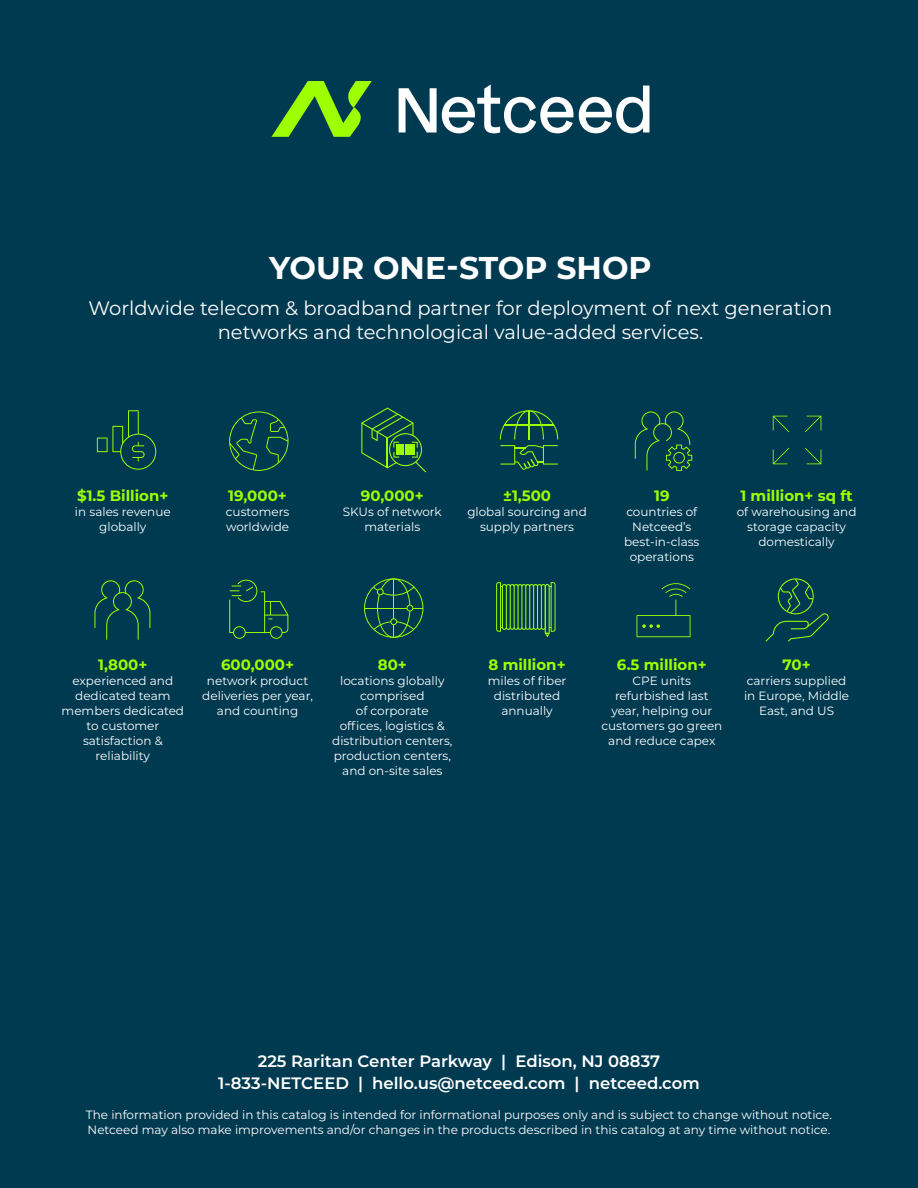
<style>
.page{position:relative;width:918px;height:1188px;background:#003a51}
.page>*{position:absolute;margin:0;border:0;box-sizing:border-box;transform-origin:0 0}
.t1{font:700 31.5px "Montserrat";color:#fff}
.t2{font:19.5px "Montserrat";color:#fff}
.t3{font:600 16.5px "Montserrat";color:#fff}
.t4{font:700 15px "Montserrat";color:#9eff00}
.TEXT_Traffic_Small{font:12px/15px "Montserrat";color:#fff;text-align:center}
</style>
<div class="page">
<svg style="left:271px;top:81px;width:101px;height:56px"></svg>
<svg style="left:399px;top:84px;width:174px;height:49px"></svg>
<svg style="left:579px;top:86px;width:70px;height:47px"></svg>
<svg style="left:97px;top:410px;width:59px;height:60px"></svg>
<svg style="left:637px;top:583px;width:54px;height:54px"></svg>
<svg style="left:229px;top:580px;width:59px;height:59px"></svg>
<svg style="left:361px;top:408px;width:65px;height:64px"></svg>
<svg style="left:229px;top:411px;width:60px;height:60px"></svg>
<svg style="left:94px;top:580px;width:56px;height:60px"></svg>
<svg style="left:500px;top:410px;width:58px;height:29px"></svg>
<svg style="left:500px;top:445px;width:58px;height:25px"></svg>
<svg style="left:364px;top:578px;width:59px;height:60px"></svg>
<hr style="left:393px;top:579px;width:1px;height:40px;background:#9eff00">
<svg style="left:635px;top:411px;width:57px;height:60px"></svg>
<svg style="left:773px;top:416px;width:48px;height:48px"></svg>
<svg style="left:496px;top:582px;width:60px;height:55px"></svg>
<svg style="left:765px;top:578px;width:64px;height:64px"></svg>
<p class="t1" style="left:269px;top:246px;width:384px">YOUR ONE-STOP SHOP</p>
<p class="t2" style="left:89px;top:295px;width:745px">Worldwide telecom &amp; broadband partner for deployment of next generation</p>
<p class="t2" style="left:218px;top:319px;width:487px">networks and technological value-added services.</p>
<p class="t4" style="left:77px;top:485px;width:93px">$1.5 Billion+</p>
<p class="TEXT_Traffic_Small" style="left:75px;top:504px;width:97px">in sales revenue globally</p>
<p class="t4" style="left:228px;top:485px;width:60px">19,000+</p>
<p class="TEXT_Traffic_Small" style="left:226px;top:504px;width:65px">customers</p>
<p class="TEXT_Traffic_Small" style="left:226px;top:519px;width:65px">worldwide</p>
<p class="t4" style="left:361px;top:485px;width:64px">90,000+</p>
<p class="TEXT_Traffic_Small" style="left:343px;top:504px;width:101px">SKUs of network materials</p>
<p class="t4" style="left:503px;top:485px;width:50px">±1,500</p>
<p class="TEXT_Traffic_Small" style="left:467px;top:504px;width:121px">global sourcing and supply partners</p>
<p class="t4" style="left:654px;top:485px;width:17px">19</p>
<p class="TEXT_Traffic_Small" style="left:626px;top:504px;width:73px">countries of</p>
<p class="TEXT_Traffic_Small" style="left:632px;top:519px;width:61px">Netceed’s</p>
<p class="TEXT_Traffic_Small" style="left:624px;top:534px;width:77px">best-in-class operations</p>
<p class="t4" style="left:740px;top:485px;width:114px">1 million+ sq ft</p>
<p class="TEXT_Traffic_Small" style="left:737px;top:504px;width:121px">of warehousing and storage capacity</p>
<p class="TEXT_Traffic_Small" style="left:758px;top:534px;width:78px">domestically</p>
<p class="t4" style="left:98px;top:653px;width:51px">1,800+</p>
<p class="TEXT_Traffic_Small" style="left:62px;top:672px;width:124px">experienced and dedicated team members dedicated to customer satisfaction &amp; reliability</p>
<p class="t4" style="left:221px;top:653px;width:75px">600,000+</p>
<p class="TEXT_Traffic_Small" style="left:202px;top:672px;width:112px">network product deliveries per year, and counting</p>
<p class="t4" style="left:378px;top:653px;width:31px">80+</p>
<p class="TEXT_Traffic_Small" style="left:332px;top:672px;width:122px">locations globally comprised<br>of corporate<br>offices, logistics &amp; distribution centers, production centers, and on-site sales</p>
<p class="t4" style="left:489px;top:653px;width:79px">8 million+</p>
<p class="TEXT_Traffic_Small" style="left:488px;top:672px;width:80px">miles of fiber distributed</p>
<p class="TEXT_Traffic_Small" style="left:501px;top:702px;width:53px">annually</p>
<p class="t4" style="left:617px;top:653px;width:91px">6.5 million+</p>
<p class="TEXT_Traffic_Small" style="left:601px;top:672px;width:123px">CPE units refurbished last year, helping our customers go green and reduce capex</p>
<p class="t4" style="left:782px;top:653px;width:30px">70+</p>
<p class="TEXT_Traffic_Small" style="left:747px;top:672px;width:101px">carriers supplied</p>
<p class="TEXT_Traffic_Small" style="left:744px;top:687px;width:107px">in Europe, Middle<br>East, and US</p>
<p class="t3" style="left:258px;top:1049px;width:404px">225 Raritan Center Parkway | Edison, NJ 08837</p>
<p class="t3" style="left:218px;top:1071px;width:483px">1-833-NETCEED | hello.us@netceed.com | netceed.com</p>
<p class="TEXT_Traffic_Small" style="left:86px;top:1107px;width:748px">The information provided in this catalog is intended for informational purposes only and is subject to change without notice.</p>
<p class="TEXT_Traffic_Small" style="left:88px;top:1122px;width:744px">Netceed may also make improvements and/or changes in the products described in this catalog at any time without notice.</p>
</div>
